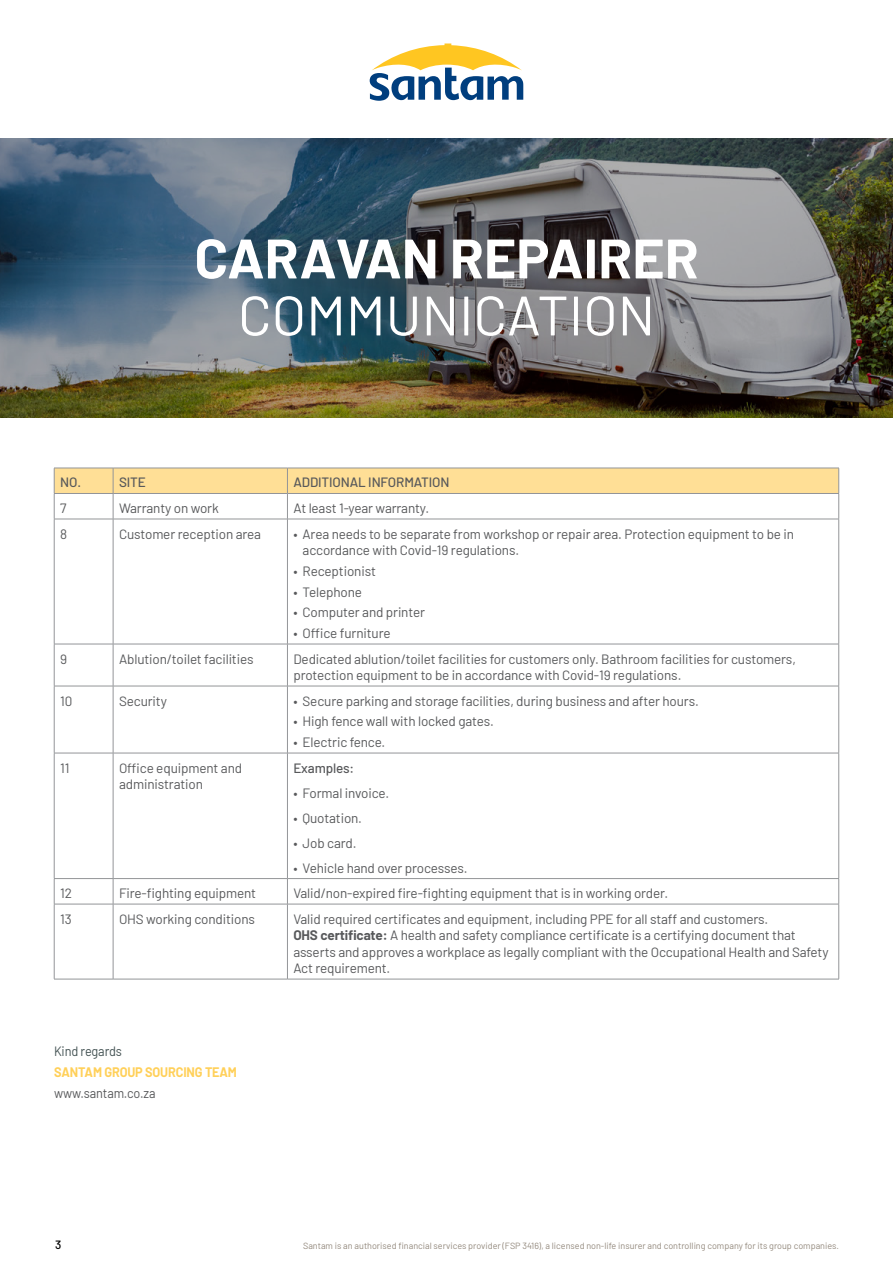
<style>
.page{position:relative;width:893px;height:1263px;background:#fff}
.page>*{position:absolute;margin:0;border:0;box-sizing:border-box;transform-origin:0 0}
.t1{font:700 55.5px "Barlow";color:#fff}
.t2{font:55.5px "Barlow";color:#fff}
.t3{font:13.5px/16.5px "Barlow";letter-spacing:-.01em;color:#58595b}
.t4{font:500 13.5px "Barlow";letter-spacing:-.01em;color:#58595b}
.t5{font:700 13.5px "Barlow";letter-spacing:-.01em;color:#ffd059;scale:.94 1}
.t6{font:13.5px "Barlow";letter-spacing:-.01em;color:#58595b;scale:.94 1}
.t7{font:13.5px "Barlow";letter-spacing:-.01em;color:#435253;scale:.94 1}
.t8{font:500 12px "Barlow";color:#000}
.t9{font:9px "Barlow";color:#948a7e}
.s1{font-weight:700}
</style>
<div class="page">
<svg style="left:370px;top:43px;width:153px;height:58px"></svg>
<img style="left:0;top:138px;width:893px;height:280px">
<hr style="left:54px;top:519px;width:1px;height:125px;background:#939598">
<hr style="left:113px;top:519px;width:1px;height:125px;background:#939598">
<hr style="left:287px;top:519px;width:1px;height:125px;background:#939598">
<hr style="left:838px;top:519px;width:1px;height:125px;background:#939598">
<hr style="left:54px;top:519px;width:59px;height:1px;background:#939598">
<hr style="left:113px;top:519px;width:174px;height:1px;background:#939598">
<hr style="left:287px;top:519px;width:552px;height:1px;background:#939598">
<hr style="left:54px;top:644px;width:59px;height:1px;background:#939598">
<hr style="left:54px;top:644px;width:1px;height:42px;background:#939598">
<hr style="left:113px;top:644px;width:174px;height:1px;background:#939598">
<hr style="left:113px;top:644px;width:1px;height:42px;background:#939598">
<hr style="left:287px;top:644px;width:552px;height:1px;background:#939598">
<hr style="left:287px;top:644px;width:1px;height:42px;background:#939598">
<hr style="left:838px;top:644px;width:1px;height:42px;background:#939598">
<svg style="left:54px;top:468px;width:785px;height:51px"></svg>
<hr style="left:54px;top:493px;width:59px;height:1px;background:#939598">
<hr style="left:113px;top:493px;width:174px;height:1px;background:#939598">
<hr style="left:287px;top:493px;width:552px;height:1px;background:#939598">
<hr style="left:54px;top:686px;width:59px;height:1px;background:#939598">
<hr style="left:54px;top:686px;width:1px;height:67px;background:#939598">
<hr style="left:113px;top:686px;width:174px;height:1px;background:#939598">
<hr style="left:113px;top:686px;width:1px;height:67px;background:#939598">
<hr style="left:287px;top:686px;width:552px;height:1px;background:#939598">
<hr style="left:287px;top:686px;width:1px;height:67px;background:#939598">
<hr style="left:838px;top:686px;width:1px;height:67px;background:#939598">
<hr style="left:54px;top:753px;width:59px;height:1px;background:#939598">
<hr style="left:54px;top:753px;width:1px;height:125px;background:#939598">
<hr style="left:113px;top:753px;width:174px;height:1px;background:#939598">
<hr style="left:113px;top:753px;width:1px;height:125px;background:#939598">
<hr style="left:287px;top:753px;width:552px;height:1px;background:#939598">
<hr style="left:287px;top:753px;width:1px;height:125px;background:#939598">
<hr style="left:838px;top:753px;width:1px;height:125px;background:#939598">
<hr style="left:54px;top:878px;width:59px;height:1px;background:#939598">
<svg style="left:54px;top:879px;width:1px;height:25px"></svg>
<hr style="left:113px;top:878px;width:174px;height:1px;background:#939598">
<svg style="left:113px;top:879px;width:1px;height:25px"></svg>
<hr style="left:287px;top:878px;width:552px;height:1px;background:#939598">
<svg style="left:287px;top:879px;width:1px;height:25px"></svg>
<svg style="left:838px;top:879px;width:1px;height:25px"></svg>
<hr style="left:54px;top:904px;width:59px;height:1px;background:#939598">
<hr style="left:54px;top:904px;width:1px;height:75px;background:#939598">
<hr style="left:113px;top:904px;width:174px;height:1px;background:#939598">
<hr style="left:113px;top:904px;width:1px;height:75px;background:#939598">
<hr style="left:287px;top:904px;width:552px;height:1px;background:#939598">
<hr style="left:287px;top:904px;width:1px;height:75px;background:#939598">
<hr style="left:838px;top:904px;width:1px;height:75px;background:#939598">
<hr style="left:54px;top:979px;width:59px;height:1px;background:#939598">
<hr style="left:113px;top:979px;width:174px;height:1px;background:#939598">
<hr style="left:287px;top:979px;width:552px;height:1px;background:#939598">
<h1 class="t1" style="left:194px;top:217px;width:506px">CARAVAN REPAIRER</h1>
<h1 class="t2" style="left:238px;top:275px;width:419px">COMMUNICATION</h1>
<p class="t4" style="left:60px;top:473px;width:22px">NO.</p>
<p class="t4" style="left:119px;top:473px;width:28px">SITE</p>
<p class="t4" style="left:293px;top:473px;width:158px">ADDITIONAL INFORMATION</p>
<p class="t3" style="left:60px;top:499px;width:8px">7</p>
<p class="t3" style="left:119px;top:499px;width:101px">Warranty on work</p>
<p class="t3" style="left:293px;top:499px;width:137px">At least 1-year warranty.</p>
<p class="t3" style="left:60px;top:524px;width:9px">8</p>
<p class="t3" style="left:119px;top:524px;width:144px">Customer reception area</p>
<p class="t3" style="left:303px;top:524px;width:493px;text-indent:-9px">• Area needs to be separate from workshop or repair area. Protection equipment to be in accordance with Covid-19 regulations.</p>
<p class="t3" style="left:293px;top:562px;width:84px">• Receptionist</p>
<p class="t3" style="left:293px;top:582px;width:70px">• Telephone</p>
<p class="t3" style="left:293px;top:603px;width:133px">• Computer and printer</p>
<p class="t3" style="left:293px;top:624px;width:99px">• Office furniture</p>
<p class="t3" style="left:60px;top:649px;width:9px">9</p>
<p class="t3" style="left:119px;top:649px;width:136px">Ablution/toilet facilities</p>
<p class="t3" style="left:293px;top:649px;width:504px">Dedicated ablution/toilet facilities for customers only. Bathroom facilities for customers, protection equipment to be in accordance with Covid-19 regulations.</p>
<p class="t3" style="left:60px;top:691px;width:14px">10</p>
<p class="t3" style="left:119px;top:691px;width:49px">Security</p>
<p class="t3" style="left:293px;top:691px;width:407px">• Secure parking and storage facilities, during business and after hours.</p>
<p class="t3" style="left:293px;top:712px;width:202px">• High fence wall with locked gates.</p>
<p class="t3" style="left:293px;top:733px;width:93px">• Electric fence.</p>
<p class="t3" style="left:60px;top:758px;width:11px">11</p>
<p class="t3" style="left:119px;top:758px;width:125px">Office equipment and administration</p>
<p class="t4" style="left:293px;top:758px;width:62px">Examples:</p>
<p class="t3" style="left:293px;top:783px;width:97px">• Formal invoice.</p>
<p class="t3" style="left:293px;top:808px;width:70px">• Quotation.</p>
<p class="t3" style="left:293px;top:833px;width:65px">• Job card.</p>
<p class="t3" style="left:293px;top:858px;width:176px">• Vehicle hand over processes.</p>
<p class="t3" style="left:60px;top:884px;width:13px">12</p>
<p class="t3" style="left:119px;top:884px;width:139px">Fire-fighting equipment</p>
<p class="t3" style="left:293px;top:884px;width:376px">Valid/non-expired fire-fighting equipment that is in working order.</p>
<p class="t3" style="left:60px;top:909px;width:13px">13</p>
<p class="t3" style="left:119px;top:909px;width:137px">OHS working conditions</p>
<p class="t3" style="left:293px;top:909px;width:537px">Valid required certificates and equipment, including PPE for all staff and customers.<br><span class="s1">OHS certificate:</span> A health and safety compliance certificate is a certifying document that asserts and approves a workplace as legally compliant with the Occupational Health and Safety Act requirement.</p>
<p class="t7" style="left:54px;top:1042px;width:74px">Kind regards</p>
<p class="t5" style="left:54px;top:1062px;width:196px">SANTAM GROUP SOURCING TEAM</p>
<p class="t6" style="left:54px;top:1083px;width:110px">www.santam.co.za</p>
<p class="t8" style="left:55px;top:1236px;width:8px">3</p>
<p class="t9" style="left:303px;top:1239px;width:537px">Santam is an authorised financial services provider (FSP 3416), a licensed non-life insurer and controlling company for its group companies.</p>
</div>
